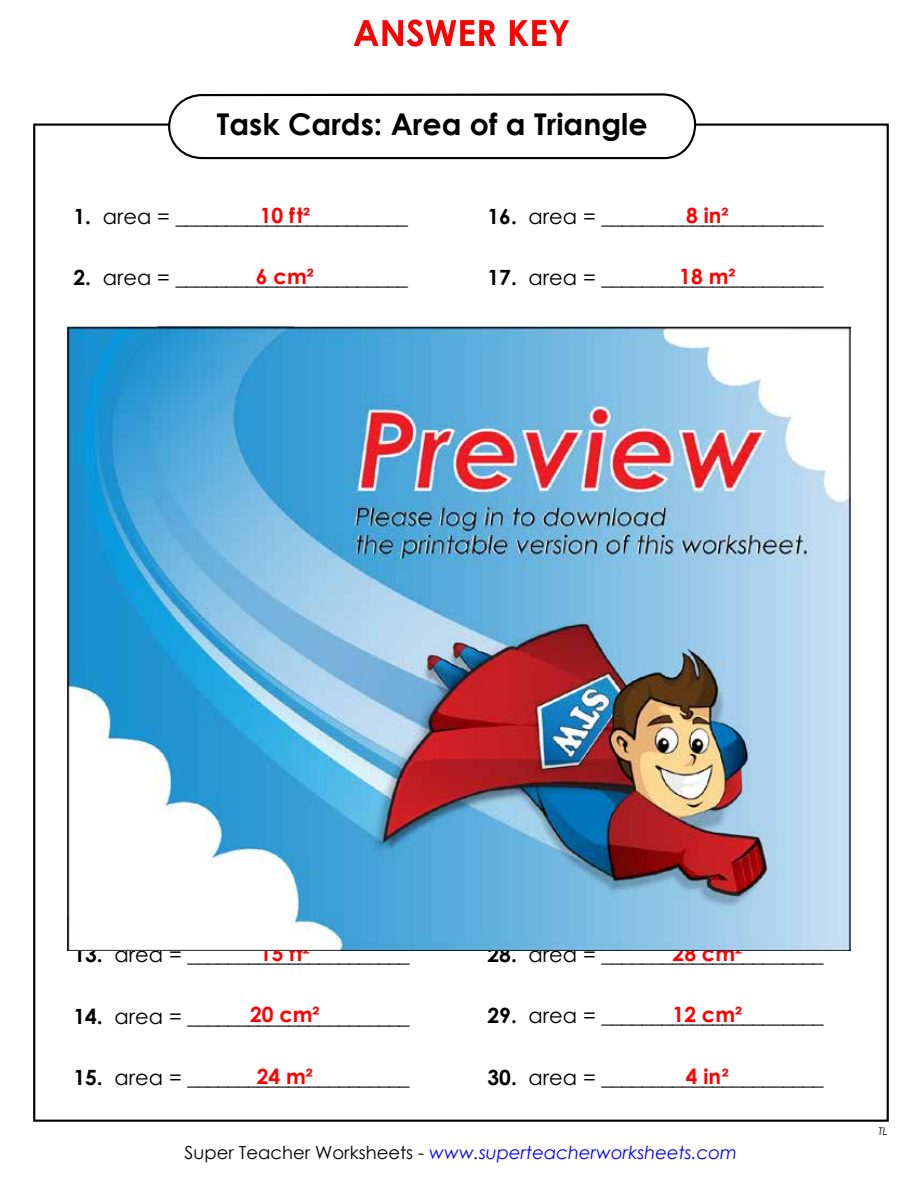
<style>
.page{position:relative;width:918px;height:1188px;background:#fff}
.page>*{position:absolute;margin:0;border:0;box-sizing:border-box;transform-origin:0 0}
.t1{font:700 30px "Century Gothic 2";color:#000}
.t2{font:21px "Century STW3";color:#000}
.t3{font:700 21px "Century STW3";color:#f00}
.t4{font:italic 18px "Century Gothic 2";color:#00f}
.t5{font:italic 10.5px "Century STW4";color:#000}
.s1{font-family:"Century Gothic 2";font-weight:700}
.s2{font-style:normal;color:#000}
</style>
<div class="page">
<svg style="left:354px;top:19px;width:142px;height:28px"></svg>
<svg style="left:510px;top:20px;width:59px;height:26px"></svg>
<svg style="left:167px;top:93px;width:530px;height:67px"></svg>
<img style="left:67px;top:327px;width:783px;height:623px">
<h1 class="t1" style="left:217px;top:101px;width:432px">Task Cards: Area of a Triangle</h1>
<p class="t3" style="left:260px;top:199px;width:52px">10 ft²</p>
<p class="t2" style="left:73px;top:202px;width:336px"><span class="s1">1.</span> area = _______________________</p>
<p class="t3" style="left:686px;top:199px;width:44px">8 in²</p>
<p class="t2" style="left:487px;top:202px;width:338px"><span class="s1">16.</span> area = ______________________</p>
<p class="t3" style="left:256px;top:261px;width:59px">6 cm²</p>
<p class="t2" style="left:73px;top:263px;width:336px"><span class="s1">2.</span> area = _______________________</p>
<p class="t3" style="left:679px;top:261px;width:58px">18 m²</p>
<p class="t2" style="left:487px;top:263px;width:338px"><span class="s1">17.</span> area = ______________________</p>
<p class="t3" style="left:260px;top:937px;width:51px">15 ft²</p>
<p class="t2" style="left:73px;top:940px;width:338px"><span class="s1">13.</span> area = ______________________</p>
<p class="t3" style="left:673px;top:937px;width:71px">28 cm²</p>
<p class="t2" style="left:487px;top:940px;width:338px"><span class="s1">28.</span> area = ______________________</p>
<p class="t3" style="left:250px;top:999px;width:71px">20 cm²</p>
<p class="t2" style="left:73px;top:1001px;width:338px"><span class="s1">14.</span> area = ______________________</p>
<p class="t3" style="left:673px;top:999px;width:71px">12 cm²</p>
<p class="t2" style="left:487px;top:1001px;width:338px"><span class="s1">29.</span> area = ______________________</p>
<p class="t3" style="left:257px;top:1060px;width:58px">24 m²</p>
<p class="t2" style="left:73px;top:1063px;width:338px"><span class="s1">15.</span> area = ______________________</p>
<p class="t3" style="left:686px;top:1060px;width:45px">4 in²</p>
<p class="t2" style="left:487px;top:1063px;width:338px"><span class="s1">30.</span> area = ______________________</p>
<p class="t4" style="left:185px;top:1140px;width:554px"><span class="s2">Super Teacher Worksheets -</span> www.superteacherworksheets.com</p>
<p class="t5" style="left:879px;top:1124px;width:11px">TL</p>
</div>
